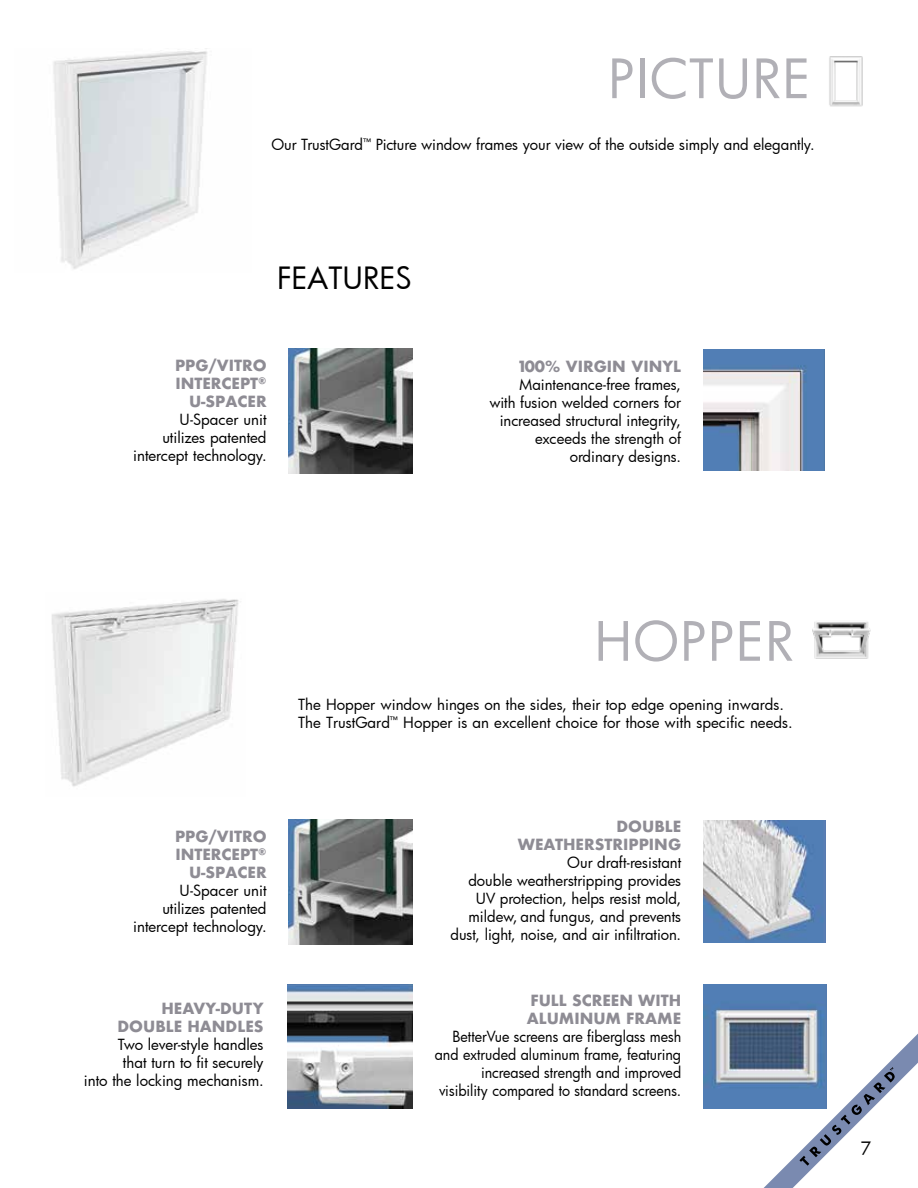
<style>
.page{position:relative;width:918px;height:1188px;background:#fff}
.page>*{position:absolute;margin:0;border:0;box-sizing:border-box;transform-origin:0 0}
.t1{font:52.65px "Futura";letter-spacing:.025em;color:#b1b0b6}
.t2{font:30px "Futura";color:#000}
.t3{font:18px "Futura";color:#000}
.t4{font:15px/18px "Futura";color:#000;text-align:right}
.t5{font:700 15px/18px "Futura";color:#8e8c94;text-align:right}
.t6{font:15px/18px "Futura";color:#000;text-align:right;scale:.95 1}
</style>
<div class="page">
<img style="left:53px;top:51px;width:154px;height:218px">
<img style="left:829px;top:56px;width:34px;height:51px">
<img style="left:52px;top:599px;width:187px;height:188px">
<img style="left:703px;top:985px;width:124px;height:123px">
<img style="left:287px;top:984px;width:125px;height:125px">
<img style="left:812px;top:622px;width:59px;height:37px">
<svg style="left:752px;top:1021px;width:166px;height:167px"></svg>
<img style="left:703px;top:820px;width:123px;height:123px">
<img style="left:703px;top:349px;width:122px;height:122px">
<img style="left:288px;top:349px;width:124px;height:125px">
<img style="left:288px;top:820px;width:124px;height:125px">
<h1 class="t1" style="left:608px;top:43px;width:204px">PICTURE</h1>
<p class="t4" style="left:271px;top:135px;width:545px">Our TrustGard<sup>™</sup> Picture window frames your view of the outside simply and elegantly.</p>
<h2 class="t2" style="left:277px;top:257px;width:137px">FEATURES</h2>
<p class="t5" style="left:175px;top:356px;width:93px">PPG/VITRO<br>INTERCEPT<sup>®<br></sup>U-SPACER</p>
<p class="t4" style="left:133px;top:410px;width:135px">U-Spacer unit utilizes patented intercept technology.</p>
<p class="t5" style="left:517px;top:357px;width:165px">100% VIRGIN VINYL</p>
<p class="t4" style="left:489px;top:375px;width:193px">Maintenance-free frames, with fusion welded corners for increased structural integrity, exceeds the strength of ordinary designs.</p>
<h1 class="t1" style="left:594px;top:606px;width:201px">HOPPER</h1>
<p class="t4" style="left:298px;top:695px;width:496px;text-align:left">The Hopper window hinges on the sides, their top edge opening inwards.<br>The TrustGard<sup>™</sup> Hopper is an excellent choice for those with specific needs.</p>
<p class="t5" style="left:175px;top:827px;width:93px">PPG/VITRO<br>INTERCEPT<sup>®<br></sup>U-SPACER</p>
<p class="t4" style="left:133px;top:881px;width:135px">U-Spacer unit utilizes patented intercept technology.</p>
<p class="t5" style="left:118px;top:999px;width:148px">HEAVY-DUTY<br>DOUBLE HANDLES</p>
<p class="t4" style="left:84px;top:1035px;width:181px">Two lever-style handles<br>that turn to fit securely<br>into the locking mechanism.</p>
<p class="t5" style="left:518px;top:817px;width:165px">DOUBLE<br>WEATHERSTRIPPING</p>
<p class="t4" style="left:451px;top:853px;width:232px">Our draft-resistant<br>double weatherstripping provides UV protection, helps resist mold, mildew, and fungus, and prevents dust, light, noise, and air infiltration.</p>
<p class="t5" style="left:527px;top:991px;width:156px;text-align:left">FULL SCREEN WITH<br>ALUMINUM FRAME</p>
<p class="t6" style="left:435px;top:1027px;width:261px">BetterVue screens are fiberglass mesh and extruded aluminum frame, featuring increased strength and improved visibility compared to standard screens.</p>
<p class="t3" style="left:861px;top:1136px;width:13px">7</p>
</div>
